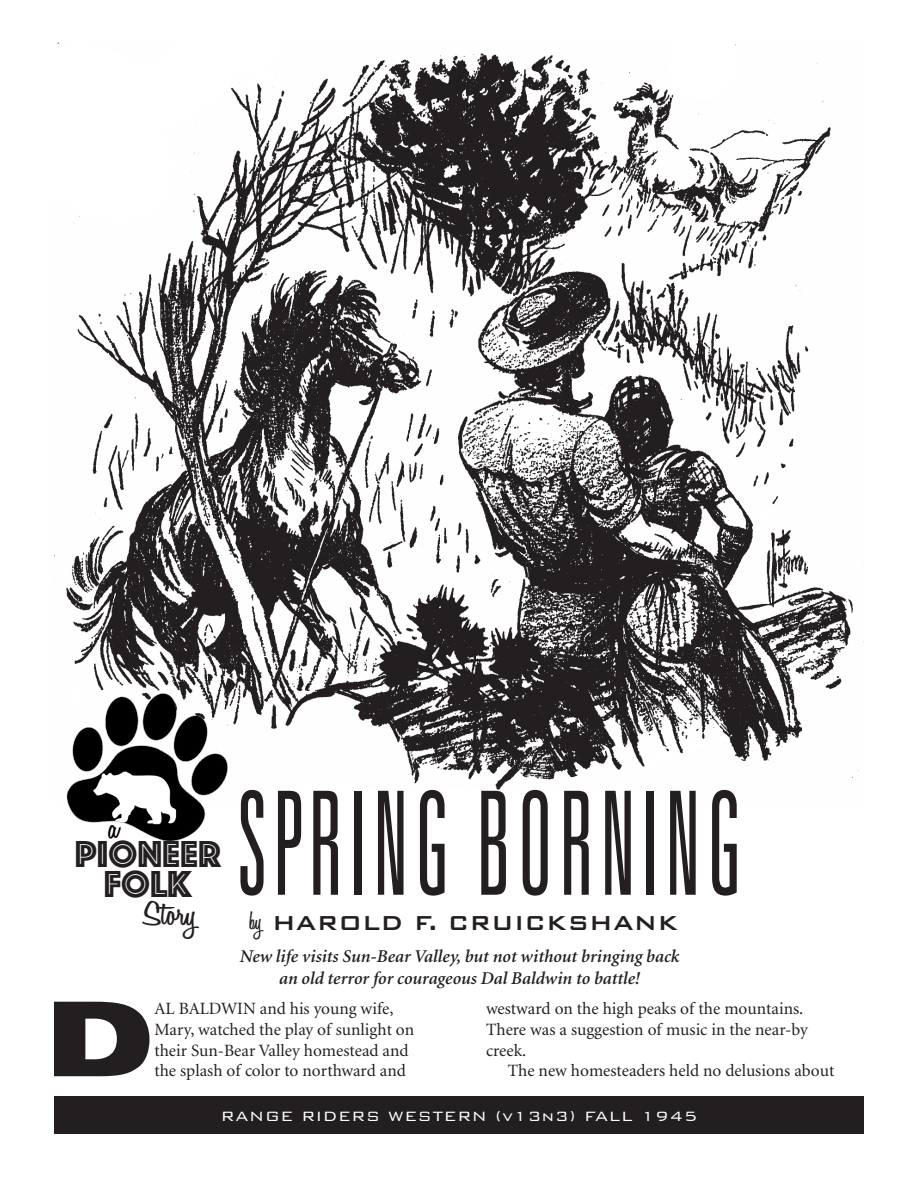
<style>
.page{position:relative;width:918px;height:1188px;background:#fff}
.page>*{position:absolute;margin:0;border:0;box-sizing:border-box;transform-origin:0 0}
.t1{font:300 ultra-condensed 144px "Univers";letter-spacing:.05em;color:#231f20;scale:.75 1}
.t2{font:900 expanded 103.2px "Univers";color:#231f20}
.t3{font:39px "Phosphate Inline";color:#231f20}
.t4{font:600 36px "Honey Script";color:#231f20;scale:1.2 1}
.t5{font:600 36px "Honey Script";color:#000;scale:1.2 1}
.t6{font:500 27px "Bank Gothic BT";color:#231f20}
.t7{font:italic 600 18px/21.6px "Minion";color:#231f20;text-align:center}
.t8{font:300 18px "Bank Gothic BT";letter-spacing:.04em;color:#fff}
.t9{font:17.25px/20.7px "Minion";color:#231f20}
.s1{font-family:"Honey Script";font-weight:600}
</style>
<div class="page">
<img style="left:54px;top:42px;width:810px;height:754px">
<div style="left:54px;top:1096px;width:810px;height:38px;background:#231f20"></div>
<img style="left:54px;top:684px;width:205px;height:158px">
<p class="t5" style="left:109px;top:805px;width:9px">a</p>
<p class="t3" style="left:75px;top:826px;width:148px">PIONEER</p>
<p class="t3" style="left:104px;top:856px;width:90px">FoLK</p>
<p class="t4" style="left:143px;top:892px;width:45px">Story</p>
<p class="t1" style="left:237px;top:769px;width:675px">SPRING BORNING</p>
<p class="t6" style="left:249px;top:908px;width:431px"><span class="s1">by</span> HAROLD F. CRUICKSHANK</p>
<p class="t7" style="left:239px;top:946px;width:441px">New life visits Sun-Bear Valley, but not without bringing back an old terror for courageous Dal Baldwin to battle!</p>
<p class="t2" style="left:45px;top:978px;width:111px">D</p>
<p class="t9" style="left:154px;top:999px;width:261px">AL BALDWIN and his young wife, Mary, watched the play of sunlight on their Sun-Bear Valley homestead and the splash of color to northward and</p>
<p class="t9" style="left:486px;top:999px;width:323px">westward on the high peaks of the mountains.<br>There was a suggestion of music in the near-by creek.</p>
<p class="t9" style="left:508px;top:1061px;width:328px">The new homesteaders held no delusions about</p>
<p class="t8" style="left:221px;top:1106px;width:478px">RANGE RIDERS WESTERN (v13n3) FALL 1945</p>
</div>
